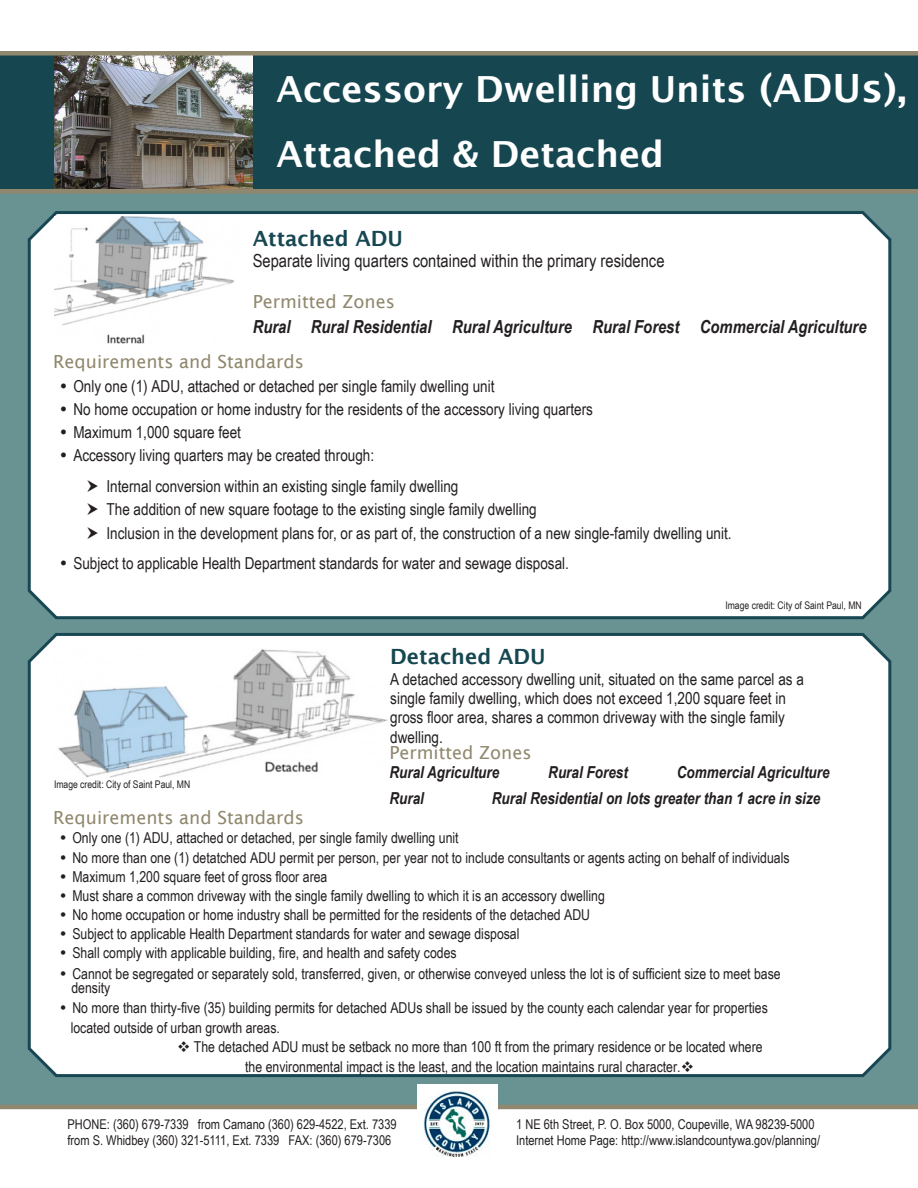
<style>
.page{position:relative;width:918px;height:1188px;background:#fff}
.page>*{position:absolute;margin:0;border:0;box-sizing:border-box;transform-origin:0 0}
.t1{font:600 36px "Lucida Sans";color:#fff}
.t2{font:600 21px "Lucida Sans";color:#174752}
.t3{font:600 21px "Lucida Sans";color:#164751}
.t4{font:18px "Lucida Sans";color:#90886e}
.t5{font:italic 700 18px "Arial Narrow";color:#231f20}
.t6{font:18px "Arial Narrow";color:#231f20}
.t7{font:16.5px/23.2px "Arial Narrow";color:#231f20}
.t8{font:italic 700 16.5px "Arial Narrow";color:#231f20}
.t9{font:15px/19.4px "Arial Narrow";color:#231f20}
.t10{font:13.5px/16.2px "Arial Narrow";color:#231f20}
.t11{font:10.5px "Arial Narrow";color:#231f20}
.s1{font-size:39px}
</style>
<div class="page">
<div style="left:0;top:193px;width:918px;height:916px;background:#699292"></div>
<div style="left:27px;top:633px;width:865px;height:444px;background:#fff"></div>
<div style="left:27px;top:211px;width:865px;height:409px;background:#fff"></div>
<div style="left:1px;top:55px;width:917px;height:136px;background:#164751"></div>
<div style="left:0;top:189px;width:918px;height:5px;background:#90886e"></div>
<img style="left:54px;top:56px;width:199px;height:133px">
<img style="left:54px;top:216px;width:187px;height:127px">
<img style="left:53px;top:644px;width:336px;height:137px">
<div style="left:0;top:51px;width:918px;height:5px;background:#90886e"></div>
<hr style="left:0;top:1105px;width:918px;height:4px;background:#90886e">
<img style="left:418px;top:1085px;width:79px;height:72px">
<svg style="left:61px;top:383px;width:5px;height:5px"></svg>
<svg style="left:61px;top:406px;width:5px;height:5px"></svg>
<svg style="left:61px;top:430px;width:5px;height:4px"></svg>
<svg style="left:61px;top:453px;width:5px;height:5px"></svg>
<svg style="left:88px;top:480px;width:10px;height:12px"></svg>
<svg style="left:88px;top:503px;width:10px;height:12px"></svg>
<svg style="left:88px;top:526px;width:10px;height:13px"></svg>
<svg style="left:61px;top:561px;width:5px;height:4px"></svg>
<svg style="left:61px;top:836px;width:5px;height:4px"></svg>
<svg style="left:61px;top:855px;width:5px;height:4px"></svg>
<svg style="left:61px;top:874px;width:5px;height:4px"></svg>
<svg style="left:61px;top:893px;width:5px;height:5px"></svg>
<svg style="left:61px;top:912px;width:5px;height:5px"></svg>
<svg style="left:61px;top:931px;width:5px;height:5px"></svg>
<svg style="left:61px;top:950px;width:5px;height:5px"></svg>
<svg style="left:61px;top:971px;width:5px;height:4px"></svg>
<svg style="left:61px;top:1005px;width:5px;height:5px"></svg>
<p class="t1" style="left:277px;top:69px;width:632px">Accessory Dwelling Units <span class="s1">(ADUs),</span></p>
<p class="t1" style="left:276px;top:134px;width:389px">Attached &amp; Detached</p>
<p class="t2" style="left:253px;top:226px;width:152px">Attached ADU</p>
<p class="t6" style="left:253px;top:248px;width:413px">Separate living quarters contained within the primary residence</p>
<p class="t4" style="left:253px;top:291px;width:144px">Permitted Zones</p>
<p class="t5" style="left:253px;top:313px;width:615px">Rural Rural Residential Rural Agriculture Rural Forest Commercial Agriculture</p>
<p class="t4" style="left:53px;top:352px;width:252px">Requirements and Standards</p>
<p class="t7" style="left:73px;top:373px;width:521px">Only one (1) ADU, attached or detached per single family dwelling unit<br>No home occupation or home industry for the residents of the accessory living quarters Maximum 1,000 square feet<br>Accessory living quarters may be created through:</p>
<p class="t7" style="left:107px;top:474px;width:353px">Internal conversion within an existing single family dwelling</p>
<p class="t7" style="left:107px;top:497px;width:432px">The addition of new square footage to the existing single family dwelling</p>
<p class="t7" style="left:107px;top:520px;width:627px">Inclusion in the development plans for, or as part of, the construction of a new single-family dwelling unit.</p>
<p class="t7" style="left:73px;top:551px;width:497px">Subject to applicable Health Department standards for water and sewage disposal.</p>
<p class="t11" style="left:54px;top:777px;width:138px">Image credit: City of Saint Paul, MN</p>
<p class="t11" style="left:725px;top:598px;width:138px">Image credit: City of Saint Paul, MN</p>
<p class="t3" style="left:390px;top:645px;width:157px">Detached ADU</p>
<p class="t7" style="left:390px;top:669px;width:415px;line-height:19.2px">A detached accessory dwelling unit, situated on the same parcel as a single family dwelling, which does not exceed 1,200 square feet in gross floor area, shares a common driveway with the single family dwelling.</p>
<p class="t4" style="left:389px;top:742px;width:144px">Permitted Zones</p>
<p class="t8" style="left:389px;top:760px;width:111px">Rural Agriculture</p>
<p class="t8" style="left:548px;top:760px;width:81px">Rural Forest</p>
<p class="t8" style="left:677px;top:760px;width:154px">Commercial Agriculture</p>
<p class="t8" style="left:389px;top:786px;width:36px">Rural</p>
<p class="t8" style="left:492px;top:786px;width:330px">Rural Residential on lots greater than 1 acre in size</p>
<p class="t4" style="left:53px;top:807px;width:252px">Requirements and Standards</p>
<p class="t9" style="left:72px;top:828px;width:719px">Only one (1) ADU, attached or detached, per single family dwelling unit<br>No more than one (1) detatched ADU permit per person, per year not to include consultants or agents acting on behalf of individuals Maximum 1,200 square feet of gross floor area<br>Must share a common driveway with the single family dwelling to which it is an accessory dwelling<br>No home occupation or home industry shall be permitted for the residents of the detached ADU<br>Subject to applicable Health Department standards for water and sewage disposal<br>Shall comply with applicable building, fire, and health and safety codes<br>Cannot be segregated or separately sold, transferred, given, or otherwise conveyed unless the lot is of sufficient size to meet base</p>
<p class="t9" style="left:71px;top:977px;width:699px;line-height:20px">density<br>No more than thirty-five (35) building permits for detached ADUs shall be issued by the county each calendar year for properties located outside of urban growth areas.</p>
<p class="t9" style="left:177px;top:1037px;width:587px;text-align:center">❖ The detached ADU must be setback no more than 100 ft from the primary residence or be located where the environmental impact is the least, and the location maintains rural character.❖</p>
<p class="t10" style="left:67px;top:1115px;width:331px">PHONE: (360) 679-7339 from Camano (360) 629-4522, Ext. 7339 from S. Whidbey (360) 321-5111, Ext. 7339 FAX: (360) 679-7306</p>
<p class="t10" style="left:516px;top:1115px;width:305px">1 NE 6th Street, P. O. Box 5000, Coupeville, WA 98239-5000<br>Internet Home Page: http://www.islandcountywa.gov/planning/</p>
</div>
